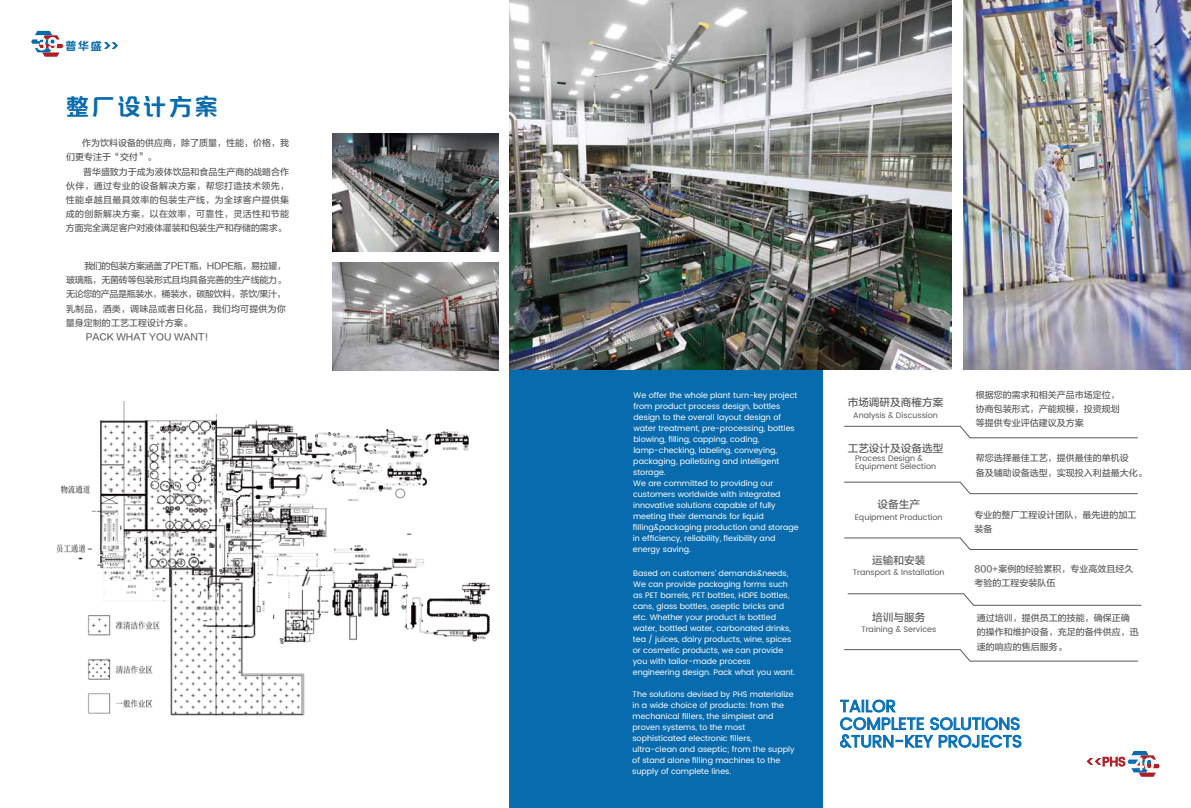
<style>
.page{position:relative;width:1191px;height:808px;background:#fff}
.page>*{position:absolute;margin:0;border:0;box-sizing:border-box;transform-origin:0 0}
.t1{font:23.8px "FZPSCHJW GB1 0";letter-spacing:.08em;color:#086bad}
.t2{font:17px/17.6px "Poppins";color:#036eb8}
.t3{font:16.5px "Poppins";color:#fff}
.t4{font:12.7px "Poppins";color:#af1f24}
.t5{font:11.6px "FZPSCHJW GB1 0";color:#086bad}
.t6{font:10.6px "FZLTZHUNHJW GB1 0";color:#595757}
.t7{font:9px/14.2px "FZLTZHUNHJW GB1 0";color:#595757}
.t8{font:9px "FZLTZHUNHJW GB1 0";letter-spacing:-.035em;color:#595757}
.t9{font:9px "FZLTZHUNHJW GB1 0";letter-spacing:-.04em;color:#595757}
.t10{font:9px "FZLTZHUNHJW GB1 0";letter-spacing:-.025em;color:#595757}
.t11{font:9px "FZLTZHUNHJW GB1 0";letter-spacing:.02em;color:#595757}
.t12{font:8px/11px "Poppins";color:#fff}
.t13{font:8px/8px "Poppins";color:#595757}
.s1{font-family:"Poppins";font-size:16.5px;color:#fff}
.s2{font-family:"Poppins";font-size:12.7px}
</style>
<div class="page">
<svg style="left:104px;top:42px;width:14px;height:7px"></svg>
<svg style="left:31px;top:31px;width:32px;height:26px"></svg>
<svg style="left:1086px;top:751px;width:73px;height:26px"></svg>
<div style="left:510px;top:371px;width:313px;height:437px;background:#086bad"></div>
<svg style="left:840px;top:699px;width:181px;height:49px"></svg>
<img style="left:56px;top:402px;width:454px;height:352px">
<img style="left:332px;top:263px;width:166px;height:108px">
<img style="left:510px;top:0;width:441px;height:370px">
<img style="left:332px;top:134px;width:166px;height:117px">
<img style="left:963px;top:0;width:228px;height:370px">
<svg style="left:844px;top:425px;width:294px;height:14px"></svg>
<svg style="left:844px;top:481px;width:294px;height:14px"></svg>
<svg style="left:844px;top:537px;width:294px;height:13px"></svg>
<svg style="left:847px;top:593px;width:295px;height:13px"></svg>
<svg style="left:844px;top:649px;width:294px;height:13px"></svg>
<h3 class="t5" style="left:37px;top:39px;width:83px"><span class="s1">39</span> 普华盛<span class="s2">&gt;&gt;</span></h3>
<h1 class="t1" style="left:66px;top:94px;width:154px">整厂设计方案</h1>
<p class="t7" style="left:66px;top:136px;width:225px;text-indent:16px">作为饮料设备的供应商，除了质量，性能，价格，我们更专注于“交付”。</p>
<p class="t7" style="left:66px;top:165px;width:225px;text-align:justify;text-indent:17px">普华盛致力于成为液体饮品和食品生产商的战略合作伙伴，通过专业的设备解决方案，帮您打造技术领先，性能卓越且最具效率的包装生产线，为全球客户提供集成的创新解决方案，以在效率，可靠性，灵活性和节能方面完全满足客户对液体灌装和包装生产和存储的需求。</p>
<p class="t9" style="left:84px;top:261px;width:203px">我们的包装方案涵盖了PET瓶，HDPE瓶，易拉罐，</p>
<p class="t10" style="left:66px;top:275px;width:221px">玻璃瓶，无菌砖等包装形式且均具备完善的生产线能力。</p>
<p class="t8" style="left:66px;top:289px;width:221px">无论您的产品是瓶装水，桶装水，碳酸饮料，茶饮/果汁，</p>
<p class="t11" style="left:66px;top:303px;width:221px">乳制品，酒类，调味品或者日化品，我们均可提供为你</p>
<p class="t7" style="left:66px;top:316px;width:127px">量身定制的工艺工程设计方案。</p>
<p class="t7" style="left:86px;top:330px;width:129px">PACK WHAT YOU WANT！</p>
<p class="t12" style="left:633px;top:390px;width:167px">We offer the whole plant turn-key project from product process design, bottles design to the overall layout design of water treatment, pre-processing, bottles blowing, filling, capping, coding, lamp-checking, labeling, conveying, packaging, palletizing and intelligent storage.<br>We are committed to providing our customers worldwide with integrated innovative solutions capable of fully meeting their demands for liquid filling&amp;packaging production and storage in efficiency, reliability, flexibility and energy saving.</p>
<p class="t12" style="left:633px;top:568px;width:164px">Based on customers’ demands&amp;needs, We can provide packaging forms such as PET barrels, PET bottles, HDPE bottles, cans, glass bottles, aseptic bricks and etc. Whether your product is bottled water, bottled water, carbonated drinks, tea / juices, dairy products, wine, spices or cosmetic products, we can provide you with tailor-made process engineering design. Pack what you want.</p>
<p class="t12" style="left:632px;top:689px;width:164px">The solutions devised by PHS materialize in a wide choice of products: from the mechanical fillers, the simplest and proven systems, to the most sophisticated electronic fillers, ultra-clean and aseptic; from the supply of stand alone filling machines to the supply of complete lines.</p>
<h3 class="t6" style="left:847px;top:396px;width:97px">市场调研及商榷方案</h3>
<h3 class="t6" style="left:847px;top:442px;width:97px">工艺设计及设备选型</h3>
<p class="t13" style="left:853px;top:412px;width:86px">Analysis &amp; Discussion</p>
<p class="t13" style="left:855px;top:455px;width:83px">Process Design &amp;<br>Equipment Selection</p>
<h3 class="t6" style="left:877px;top:499px;width:44px">设备生产</h3>
<p class="t13" style="left:855px;top:513px;width:89px">Equipment Production</p>
<h3 class="t6" style="left:872px;top:554px;width:55px">运输和安装</h3>
<p class="t13" style="left:853px;top:569px;width:93px">Transport &amp; Installation</p>
<h3 class="t6" style="left:872px;top:612px;width:55px">培训与服务</h3>
<p class="t13" style="left:861px;top:625px;width:76px">Training &amp; Services</p>
<p class="t7" style="left:975px;top:388px;width:145px;text-align:justify">根据您的需求和相关产品市场定位，协商包装形式，产能规模，投资规划等提供专业评估建议及方案</p>
<p class="t7" style="left:975px;top:451px;width:172px">帮您选择最佳工艺，提供最佳的单机设<br>备及辅助设备选型，实现投入利益最大化。</p>
<p class="t7" style="left:974px;top:508px;width:163px">专业的整厂工程设计团队，最先进的加工装备</p>
<p class="t7" style="left:974px;top:562px;width:160px">800+案例的经验累积，专业高效且经久考验的工程安装队伍</p>
<p class="t7" style="left:976px;top:611px;width:164px">通过培训，提供员工的技能，确保正确的操作和维护设备，充足的备件供应，迅速的响应的售后服务。</p>
<h2 class="t2" style="left:840px;top:698px;width:184px">TAILOR<br>COMPLETE SOLUTIONS &amp;TURN-KEY PROJECTS</h2>
<h3 class="t4" style="left:1086px;top:752px;width:66px">&lt;&lt;PHS <sup>02</sup></h3>
<h3 class="t3" style="left:1133px;top:752px;width:23px">40</h3>
</div>
